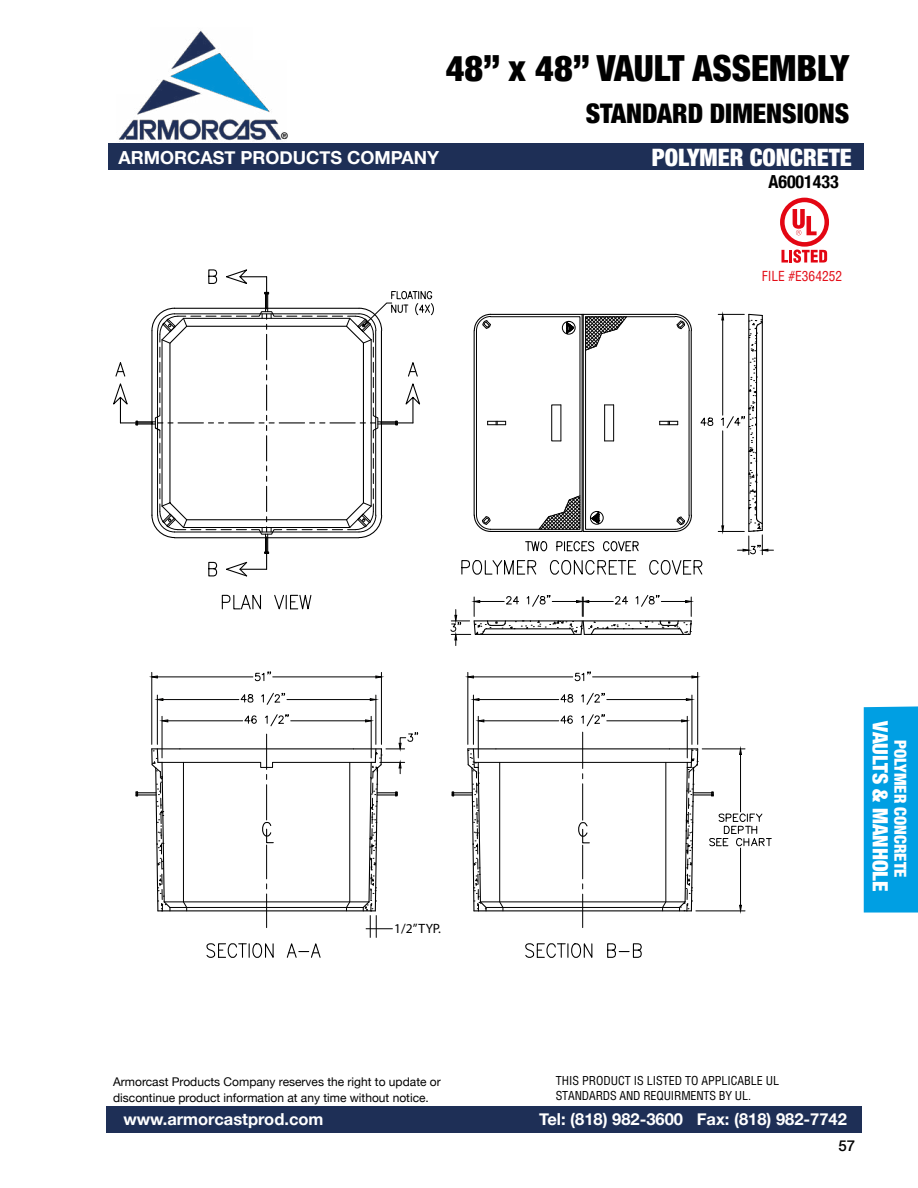
<style>
.page{position:relative;width:918px;height:1188px;background:#fff}
.page>*{position:absolute;margin:0;border:0;box-sizing:border-box;transform-origin:0 0}
.t1{font:900 condensed 36px "Helvetica Neue";color:#000}
.t2{font:900 condensed 27px "Helvetica Neue";color:#000}
.t3{font:900 condensed 24px "Helvetica Neue";color:#fff}
.t4{font:900 condensed 21px "Helvetica Neue";color:#fff}
.t5{font:700 18px "Helvetica Neue";color:#fff}
.t6{font:700 condensed 18px "Helvetica Neue";color:#000}
.t7{font:700 16.5px "Helvetica Neue";color:#fff}
.t8{font:900 condensed 16.5px "Helvetica Neue";color:#fff}
.t9{font:500 15px "Helvetica Neue";color:#000}
.t10{font:condensed 13.5px "Helvetica LT";color:#e30e18}
.t11{font:13.5px "Myriad Pro";color:#000}
.t12{font:12px/15.9px "Helvetica Neue";color:#000}
.t13{font:condensed 12px/14.4px "Helvetica LT";color:#000}
.t14{font:700 9.15px "Helvetica Neue";color:#000;scale:.94 1}
</style>
<div class="page">
<div style="left:108px;top:144px;width:756px;height:26px;background:#1e2f56"></div>
<div style="left:107px;top:1107px;width:755px;height:26px;background:#1e2f56"></div>
<img style="left:118px;top:30px;width:163px;height:112px">
<div style="left:864px;top:706px;width:54px;height:207px;background:#009fe3"></div>
<svg style="left:525px;top:943px;width:68px;height:15px"></svg>
<svg style="left:607px;top:943px;width:35px;height:15px"></svg>
<hr style="left:162px;top:910px;width:210px;height:1px;background:#000">
<hr style="left:473px;top:695px;width:1px;height:49px;background:#000">
<hr style="left:692px;top:695px;width:1px;height:49px;background:#000">
<hr style="left:479px;top:699px;width:80px;height:1px;background:#000">
<hr style="left:607px;top:699px;width:79px;height:1px;background:#000">
<svg style="left:473px;top:698px;width:7px;height:3px"></svg>
<svg style="left:686px;top:698px;width:7px;height:3px"></svg>
<svg style="left:559px;top:694px;width:15px;height:9px"></svg>
<svg style="left:581px;top:692px;width:24px;height:13px"></svg>
<hr style="left:468px;top:672px;width:1px;height:72px;background:#000">
<hr style="left:697px;top:672px;width:1px;height:72px;background:#000">
<hr style="left:473px;top:677px;width:100px;height:1px;background:#000">
<hr style="left:593px;top:677px;width:99px;height:1px;background:#000">
<svg style="left:467px;top:675px;width:7px;height:4px"></svg>
<svg style="left:691px;top:675px;width:7px;height:4px"></svg>
<svg style="left:574px;top:671px;width:17px;height:11px"></svg>
<hr style="left:582px;top:732px;width:1px;height:37px;background:#000">
<hr style="left:582px;top:784px;width:1px;height:36px;background:#000">
<svg style="left:578px;top:822px;width:12px;height:22px"></svg>
<hr style="left:582px;top:845px;width:1px;height:34px;background:#000">
<hr style="left:582px;top:894px;width:1px;height:34px;background:#000">
<hr style="left:478px;top:910px;width:209px;height:1px;background:#000">
<hr style="left:266px;top:734px;width:1px;height:35px;background:#000">
<hr style="left:266px;top:785px;width:1px;height:35px;background:#000">
<svg style="left:262px;top:822px;width:12px;height:22px"></svg>
<hr style="left:266px;top:845px;width:1px;height:34px;background:#000">
<hr style="left:266px;top:894px;width:1px;height:34px;background:#000">
<svg style="left:206px;top:943px;width:68px;height:15px"></svg>
<svg style="left:286px;top:943px;width:35px;height:15px"></svg>
<hr style="left:157px;top:695px;width:1px;height:49px;background:#000">
<hr style="left:376px;top:695px;width:1px;height:49px;background:#000">
<hr style="left:163px;top:699px;width:76px;height:1px;background:#000">
<hr style="left:287px;top:699px;width:83px;height:1px;background:#000">
<svg style="left:157px;top:698px;width:7px;height:3px"></svg>
<svg style="left:370px;top:698px;width:7px;height:3px"></svg>
<svg style="left:239px;top:694px;width:15px;height:9px"></svg>
<svg style="left:261px;top:692px;width:25px;height:13px"></svg>
<hr style="left:152px;top:672px;width:1px;height:72px;background:#000">
<hr style="left:381px;top:672px;width:1px;height:72px;background:#000">
<hr style="left:157px;top:677px;width:96px;height:1px;background:#000">
<hr style="left:273px;top:677px;width:103px;height:1px;background:#000">
<svg style="left:151px;top:675px;width:7px;height:4px"></svg>
<svg style="left:375px;top:675px;width:7px;height:4px"></svg>
<svg style="left:254px;top:671px;width:18px;height:11px"></svg>
<div style="left:260px;top:762px;width:13px;height:6px;border:1px solid #000"></div>
<hr style="left:180px;top:748px;width:173px;height:1px;background:#000">
<hr style="left:162px;top:762px;width:99px;height:1px;background:#000">
<hr style="left:478px;top:762px;width:209px;height:1px;background:#000">
<hr style="left:496px;top:748px;width:173px;height:1px;background:#000">
<hr style="left:273px;top:762px;width:98px;height:1px;background:#000">
<hr style="left:689px;top:331px;width:1px;height:184px;background:#000">
<div style="left:585px;top:316px;width:90px;height:214px;border:1px solid #000"></div>
<hr style="left:691px;top:331px;width:1px;height:184px;background:#000">
<svg style="left:649px;top:560px;width:54px;height:15px"></svg>
<hr style="left:120px;top:422px;width:33px;height:1px;background:#000">
<svg style="left:221px;top:594px;width:40px;height:16px"></svg>
<svg style="left:274px;top:594px;width:38px;height:16px"></svg>
<svg style="left:113px;top:362px;width:17px;height:62px"></svg>
<hr style="left:476px;top:331px;width:1px;height:184px;background:#000">
<div style="left:490px;top:316px;width:90px;height:214px;border:1px solid #000"></div>
<hr style="left:474px;top:331px;width:1px;height:184px;background:#000">
<div style="left:490px;top:314px;width:93px;height:218px;border:1px solid #000"></div>
<hr style="left:266px;top:537px;width:1px;height:32px;background:#000">
<svg style="left:208px;top:561px;width:59px;height:16px"></svg>
<svg style="left:487px;top:421px;width:19px;height:4px"></svg>
<hr style="left:561px;top:405px;width:1px;height:36px;background:#000">
<div style="left:551px;top:405px;width:10px;height:36px;border:1px solid #000"></div>
<hr style="left:604px;top:405px;width:1px;height:36px;background:#000">
<svg style="left:473px;top:313px;width:19px;height:19px"></svg>
<svg style="left:749px;top:358px;width:7px;height:38px"></svg>
<hr style="left:756px;top:327px;width:1px;height:192px;background:#000">
<hr style="left:748px;top:314px;width:1px;height:217px;background:#000">
<hr style="left:762px;top:319px;width:1px;height:207px;background:#000">
<hr style="left:722px;top:431px;width:1px;height:95px;background:#000">
<hr style="left:722px;top:320px;width:1px;height:95px;background:#000">
<svg style="left:700px;top:417px;width:14px;height:9px"></svg>
<svg style="left:721px;top:402px;width:35px;height:62px"></svg>
<svg style="left:674px;top:514px;width:18px;height:18px"></svg>
<hr style="left:613px;top:405px;width:1px;height:36px;background:#000">
<svg style="left:659px;top:421px;width:19px;height:4px"></svg>
<svg style="left:718px;top:470px;width:55px;height:85px"></svg>
<svg style="left:674px;top:313px;width:18px;height:19px"></svg>
<svg style="left:718px;top:313px;width:45px;height:39px"></svg>
<hr style="left:164px;top:902px;width:205px;height:1px;background:#000">
<hr style="left:170px;top:907px;width:193px;height:1px;background:#000">
<svg style="left:136px;top:748px;width:51px;height:164px"></svg>
<hr style="left:486px;top:907px;width:194px;height:1px;background:#000">
<hr style="left:480px;top:902px;width:205px;height:1px;background:#000">
<svg style="left:451px;top:748px;width:52px;height:164px"></svg>
<svg style="left:136px;top:269px;width:298px;height:285px"></svg>
<hr style="left:174px;top:537px;width:92px;height:1px;background:#000">
<hr style="left:268px;top:537px;width:91px;height:1px;background:#000">
<svg style="left:560px;top:313px;width:67px;height:41px"></svg>
<svg style="left:662px;top:748px;width:109px;height:164px"></svg>
<hr style="left:162px;top:716px;width:1px;height:42px;background:#000">
<hr style="left:371px;top:716px;width:1px;height:42px;background:#000">
<hr style="left:168px;top:721px;width:75px;height:1px;background:#000">
<hr style="left:291px;top:721px;width:75px;height:1px;background:#000">
<svg style="left:161px;top:719px;width:8px;height:4px"></svg>
<svg style="left:365px;top:719px;width:7px;height:4px"></svg>
<svg style="left:244px;top:715px;width:13px;height:9px"></svg>
<svg style="left:265px;top:714px;width:24px;height:13px"></svg>
<hr style="left:478px;top:716px;width:1px;height:42px;background:#000">
<hr style="left:687px;top:716px;width:1px;height:42px;background:#000">
<hr style="left:484px;top:721px;width:75px;height:1px;background:#000">
<hr style="left:607px;top:721px;width:75px;height:1px;background:#000">
<svg style="left:478px;top:719px;width:7px;height:4px"></svg>
<svg style="left:681px;top:719px;width:7px;height:4px"></svg>
<svg style="left:559px;top:715px;width:14px;height:9px"></svg>
<svg style="left:581px;top:714px;width:24px;height:13px"></svg>
<svg style="left:461px;top:486px;width:179px;height:89px"></svg>
<svg style="left:450px;top:595px;width:242px;height:51px"></svg>
<svg style="left:780px;top:198px;width:49px;height:65px"></svg>
<svg style="left:346px;top:731px;width:73px;height:207px"></svg>
<p class="t14" style="left:281px;top:130px;width:9px">®</p>
<h1 class="t1" style="left:446px;top:46px;width:405px">48” x 48” VAULT ASSEMBLY</h1>
<h2 class="t2" style="left:586px;top:96px;width:265px">STANDARD DIMENSIONS</h2>
<h3 class="t5" style="left:119px;top:146px;width:322px">ARMORCAST PRODUCTS COMPANY</h3>
<h3 class="t3" style="left:652px;top:142px;width:202px">POLYMER CONCRETE</h3>
<h3 class="t6" style="left:768px;top:171px;width:72px">A6001433</h3>
<p class="t10" style="left:762px;top:268px;width:82px">FILE #E364252</p>
<p class="t11" style="left:394px;top:920px;width:48px">1/2” TYP.</p>
<h3 class="t4" style="left:893px;top:721px;width:172px;rotate:90deg">VAULTS &amp; MANHOLE</h3>
<h3 class="t8" style="left:911px;top:740px;width:139px;rotate:90deg">POLYMER CONCRETE</h3>
<p class="t13" style="left:556px;top:1074px;width:225px">THIS PRODUCT IS LISTED TO APPLICABLE UL<br>STANDARDS AND REQUIRMENTS BY UL.</p>
<p class="t12" style="left:113px;top:1074px;width:329px">Armorcast Products Company reserves the right to update or discontinue product information at any time without notice.</p>
<h3 class="t7" style="left:123px;top:1109px;width:202px">www.armorcastprod.com</h3>
<h3 class="t7" style="left:539px;top:1109px;width:309px">Tel: (818) 982-3600 Fax: (818) 982-7742</h3>
<p class="t9" style="left:839px;top:1136px;width:18px">57</p>
</div>
